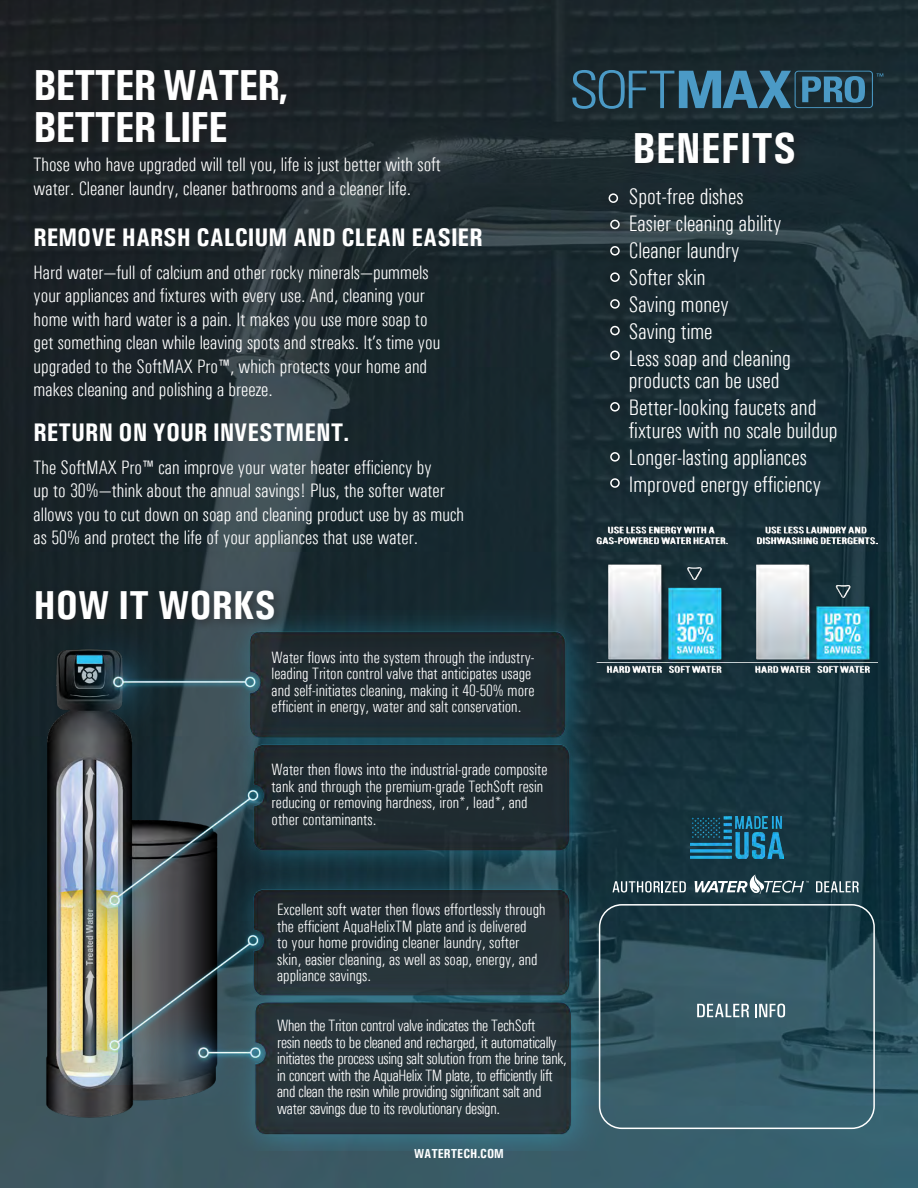
<style>
.page{position:relative;width:918px;height:1188px;background:#fff}
.page>*{position:absolute;margin:0;border:0;box-sizing:border-box;transform-origin:0 0}
.t1{font:700 43.5px/42px "Univers Condensed";letter-spacing:-.03em;color:#fff}
.t2{font:700 43.5px "Univers Condensed";color:#fff}
.t3{font:700 40.5px "Univers Condensed";color:#fff}
.t4{font:700 25.5px "Univers Condensed";color:#fff}
.t5{font:300 condensed 22.5px/27px "Univers";color:#fff}
.t6{font:300 condensed 19.5px/23.4px "Univers";color:#fff}
.t7{font:300 condensed 16.5px/16.5px "Univers";color:#fff}
.t8{font:300 condensed 16.5px/16.5px "Univers";letter-spacing:-.02em;color:#fff}
.t9{font:700 13.05px "Univers Condensed";color:#fff}
</style>
<div class="page">
<img style="left:0;top:0;width:918px;height:1188px">
<div style="left:32px;top:66px;width:266px;height:88px;background:#1c2024"></div>
<div style="left:32px;top:586px;width:254px;height:45px;background:#231f20;opacity:.55"></div>
<img style="left:42px;top:566px;width:185px;height:593px">
<div style="left:631px;top:128px;width:175px;height:48px;background:#231f20;opacity:.55"></div>
<div style="left:599px;top:904px;width:276px;height:225px;border:2px solid #fff;border-radius:22px"></div>
<svg style="left:816px;top:881px;width:43px;height:11px"></svg>
<svg style="left:786px;top:874px;width:23px;height:20px"></svg>
<div style="left:601px;top:186px;width:25px;height:25px;background:#1b282e"></div>
<div style="left:609px;top:193px;width:9px;height:10px;border:2px solid #fff;border-radius:50%"></div>
<div style="left:602px;top:212px;width:25px;height:25px;background:#231f20;opacity:.75"></div>
<div style="left:610px;top:220px;width:10px;height:9px;border:2px solid #fff;border-radius:50%"></div>
<div style="left:602px;top:238px;width:25px;height:25px;background:#231f20;opacity:.75"></div>
<div style="left:610px;top:246px;width:10px;height:10px;border:2px solid #fff;border-radius:50%"></div>
<div style="left:602px;top:265px;width:25px;height:25px;background:#18272d"></div>
<div style="left:610px;top:272px;width:10px;height:10px;border:2px solid #fff;border-radius:50%"></div>
<div style="left:602px;top:291px;width:25px;height:25px;background:#18272d"></div>
<div style="left:610px;top:299px;width:10px;height:10px;border:2px solid #fff;border-radius:50%"></div>
<div style="left:602px;top:318px;width:25px;height:25px;background:#18282e"></div>
<div style="left:610px;top:326px;width:10px;height:9px;border:2px solid #fff;border-radius:50%"></div>
<div style="left:602px;top:343px;width:25px;height:25px;background:#231f20;opacity:.75"></div>
<div style="left:610px;top:351px;width:10px;height:9px;border:2px solid #fff;border-radius:50%"></div>
<div style="left:602px;top:394px;width:25px;height:25px;background:#18282f"></div>
<div style="left:610px;top:402px;width:10px;height:10px;border:2px solid #fff;border-radius:50%"></div>
<div style="left:602px;top:444px;width:25px;height:25px;background:#172a30"></div>
<div style="left:610px;top:452px;width:10px;height:10px;border:2px solid #fff;border-radius:50%"></div>
<div style="left:602px;top:471px;width:25px;height:24px;background:#182b32"></div>
<div style="left:610px;top:478px;width:10px;height:10px;border:2px solid #fff;border-radius:50%"></div>
<img style="left:597px;top:526px;width:280px;height:84px">
<svg style="left:572px;top:70px;width:311px;height:39px;background:#2d5569"></svg>
<img style="left:690px;top:817px;width:93px;height:41px">
<img style="left:42px;top:610px;width:876px;height:162px">
<img style="left:20px;top:720px;width:650px;height:145px">
<img style="left:20px;top:865px;width:766px;height:219px">
<img style="left:110px;top:963px;width:506px;height:187px">
<h1 class="t1" style="left:34px;top:64px;width:256px">BETTER WATER,<br>BETTER LIFE</h1>
<p class="t6" style="left:34px;top:153px;width:409px">Those who have upgraded will tell you, life is just better with soft water. Cleaner laundry, cleaner bathrooms and a cleaner life.</p>
<h3 class="t4" style="left:34px;top:221px;width:450px">REMOVE HARSH CALCIUM AND CLEAN EASIER</h3>
<p class="t6" style="left:34px;top:261px;width:408px">Hard water—full of calcium and other rocky minerals—pummels your appliances and fixtures with every use. And, cleaning your home with hard water is a pain. It makes you use more soap to get something clean while leaving spots and streaks. It’s time you upgraded to the SoftMAX Pro™, which protects your home and makes cleaning and polishing a breeze.</p>
<h3 class="t4" style="left:34px;top:417px;width:317px">RETURN ON YOUR INVESTMENT.</h3>
<p class="t6" style="left:34px;top:456px;width:432px">The SoftMAX Pro™ can improve your water heater efficiency by<br>up to 30%—think about the annual savings! Plus, the softer water allows you to cut down on soap and cleaning product use by as much as 50% and protect the life of your appliances that use water.</p>
<h2 class="t3" style="left:34px;top:581px;width:244px">HOW IT WORKS</h2>
<p class="t7" style="left:272px;top:649px;width:264px">Water flows into the system through the industry&shy;leading Triton control valve that anticipates usage and self-initiates cleaning, making it 40-50% more efficient in energy, water and salt conservation.</p>
<p class="t7" style="left:272px;top:761px;width:277px">Water then flows into the industrial-grade composite tank and through the premium-grade TechSoft resin reducing or removing hardness, iron*, lead*, and other contaminants.</p>
<p class="t7" style="left:277px;top:902px;width:270px">Excellent soft water then flows effortlessly through the efficient AquaHelixTM plate and is delivered<br>to your home providing cleaner laundry, softer skin, easier cleaning, as well as soap, energy, and appliance savings.</p>
<p class="t8" style="left:277px;top:1017px;width:291px">When the Triton control valve indicates the TechSoft<br>resin needs to be cleaned and recharged, it automatically initiates the process using salt solution from the brine tank, in concert with the AquaHelix TM plate, to efficiently lift and clean the resin while providing significant salt and water savings due to its revolutionary design.</p>
<p class="t9" style="left:414px;top:1146px;width:91px">WATERTECH.COM</p>
<h1 class="t2" style="left:633px;top:122px;width:165px">BENEFITS</h1>
<p class="t5" style="left:629px;top:183px;width:164px">Spot-free dishes<br>Easier cleaning ability<br>Cleaner laundry<br>Softer skin<br>Saving money<br>Saving time<br>Less soap and cleaning</p>
<p class="t5" style="left:629px;top:367px;width:189px">products can be used<br>Better-looking faucets and</p>
<p class="t5" style="left:629px;top:417px;width:210px">fixtures with no scale buildup<br>Longer-lasting appliances<br>Improved energy efficiency</p>
</div>
